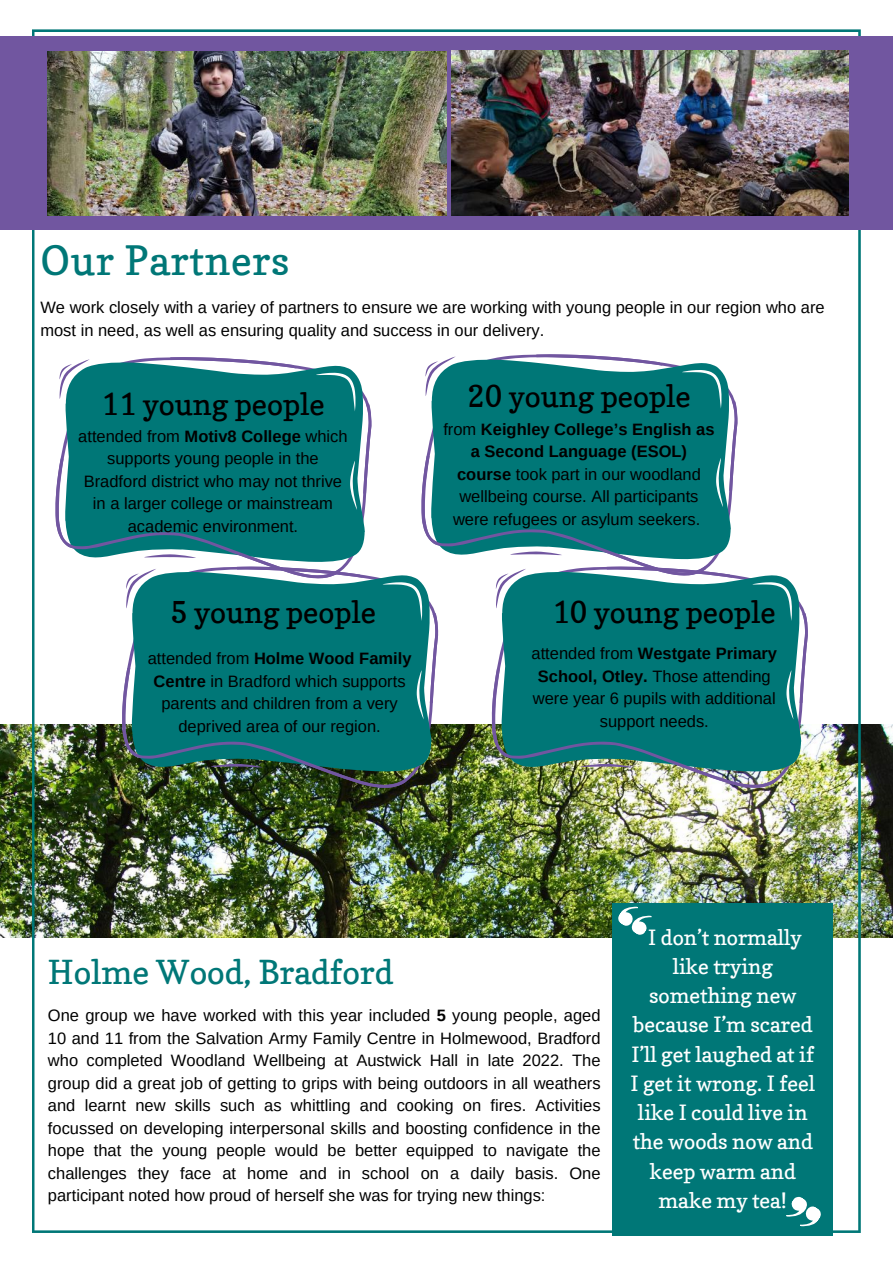
<style>
.page{position:relative;width:893px;height:1264px;background:#fff}
.page>*{position:absolute;margin:0;border:0;box-sizing:border-box;transform-origin:0 0}
.t1{font:40.5px "Copse";letter-spacing:.02em;color:#077}
.t2{font:33px "Copse";color:#077}
.t3{font:30px "Copse";color:#000}
.t4{font:21px/29.2px "Copse";color:#fff;text-align:center}
.t5{font:16.5px/22.5px "Arimo";color:#000;text-align:center}
.s1{font-weight:700}
</style>
<div class="page">
<img style="left:0;top:724px;width:892px;height:213px">
<img style="left:32px;top:29px;width:828px;height:1203px">
<div style="left:0;top:37px;width:892px;height:193px;background:#7156a0"></div>
<img style="left:48px;top:51px;width:398px;height:164px">
<img style="left:451px;top:51px;width:397px;height:164px">
<div style="left:612px;top:903px;width:220px;height:332px;background:#077"></div>
<svg style="left:615px;top:900px;width:39px;height:35px"></svg>
<svg style="left:786px;top:1196px;width:35px;height:31px"></svg>
<img style="left:491px;top:565px;width:317px;height:224px">
<svg style="left:793px;top:571px;width:8px;height:200px"></svg>
<svg style="left:799px;top:613px;width:8px;height:90px"></svg>
<svg style="left:55px;top:354px;width:738px;height:434px"></svg>
<h1 class="t1" style="left:40px;top:236px;width:251px">Our Partners</h1>
<p class="t5" style="left:40px;top:296px;width:785px;text-align:left">We work closely with a variey of partners to ensure we are working with young people in our region who are most in need, as well as ensuring quality and success in our delivery.</p>
<h3 class="t3" style="left:101px;top:386px;width:225px">11 young people</h3>
<p class="t5" style="left:78px;top:425px;width:271px">attended from <span class="s1">Motiv8 College</span> which supports young people in the<br>Bradford district who may not thrive in a larger college or mainstream academic environment.</p>
<h3 class="t3" style="left:467px;top:377px;width:225px">20 young people</h3>
<p class="t5" style="left:443px;top:418px;width:272px">from <span class="s1">Keighley College’s English as a Second Language (ESOL) course</span> took part in our woodland wellbeing course. All participants were refugees or asylum seekers.</p>
<h3 class="t3" style="left:170px;top:593px;width:207px">5 young people</h3>
<h3 class="t3" style="left:552px;top:593px;width:225px">10 young people</h3>
<p class="t5" style="left:531px;top:642px;width:247px">attended from <span class="s1">Westgate Primary<br>School, Otley.</span> Those attending were year 6 pupils with additional support needs.</p>
<p class="t5" style="left:148px;top:647px;width:265px">attended from <span class="s1">Holme Wood Family<br>Centre</span> in Bradford which supports parents and children from a very deprived area of our region.</p>
<h2 class="t2" style="left:48px;top:951px;width:346px">Holme Wood, Bradford</h2>
<p class="t5" style="left:48px;top:1004px;width:554px;text-align:justify">One group we have worked with this year included <span class="s1">5</span> young people, aged 10 and 11 from the Salvation Army Family Centre in Holmewood, Bradford who completed Woodland Wellbeing at Austwick Hall in late 2022. The group did a great job of getting to grips with being outdoors in all weathers and learnt new skills such as whittling and cooking on fires. Activities focussed on developing interpersonal skills and boosting confidence in the hope that the young people would be better equipped to navigate the challenges they face at home and in school on a daily basis. One participant noted how proud of herself she was for trying new things:</p>
<p class="t4" style="left:630px;top:922px;width:186px">I don’t normally like trying something new because I’m scared<br>I’ll get laughed at if<br>I get it wrong. I feel like I could live in the woods now and keep warm and make my tea!</p>
</div>
